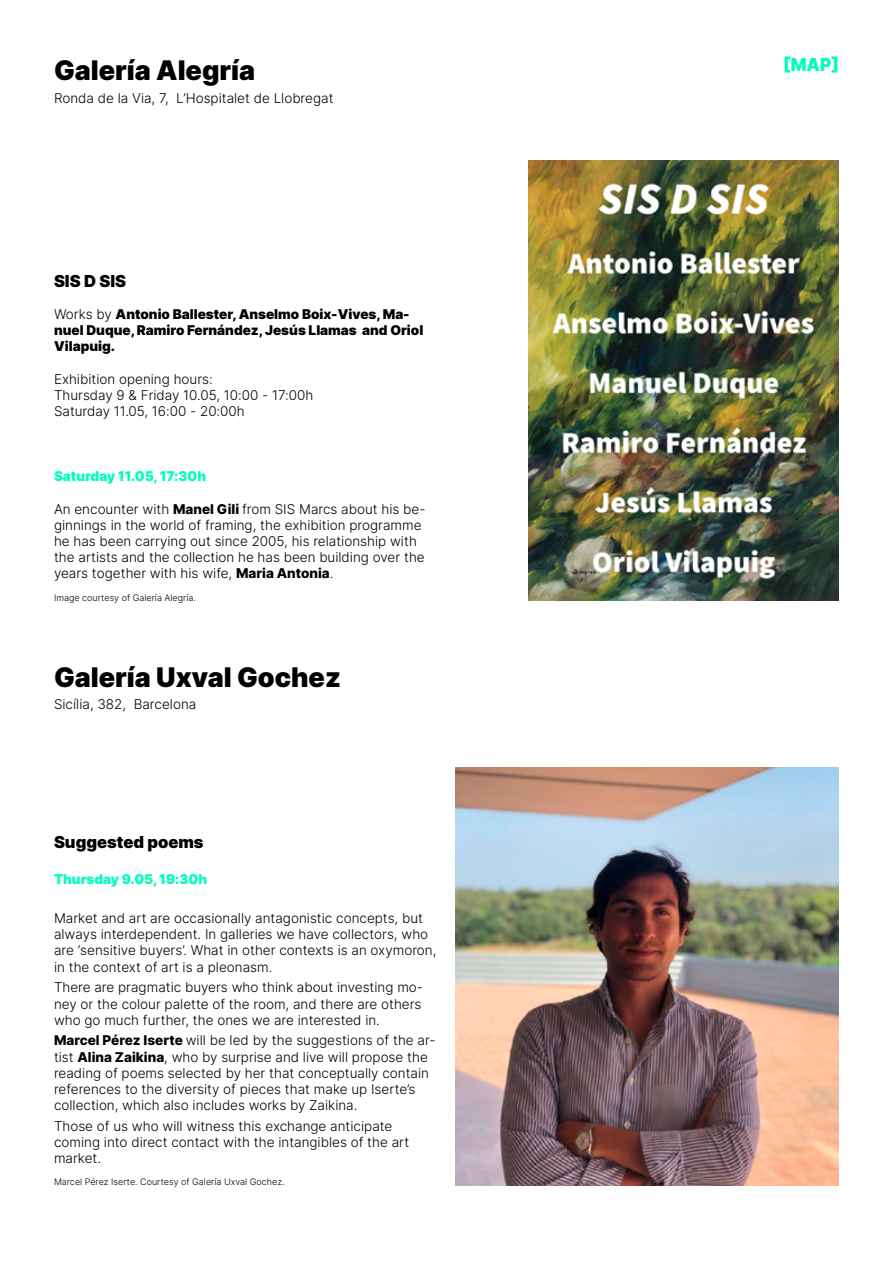
<style>
.page{position:relative;width:893px;height:1263px;background:#fff}
.page>*{position:absolute;margin:0;border:0;box-sizing:border-box;transform-origin:0 0}
.t1{font:900 27px "Inter";color:#000}
.t2{font:900 18px "Inter";color:#0fb;scale:.95 1}
.t3{font:900 16.5px "Inter";color:#000}
.t4{font:300 13.5px/16.2px "Inter";color:#000}
.t5{font:900 13.5px/16.2px "Inter";color:#000}
.t6{font:900 13.5px "Inter";color:#0fb}
.t7{font:300 9px "Inter";color:#000}
.s1{font-weight:300}
.s2{font-weight:800}
</style>
<div class="page">
<img style="left:528px;top:161px;width:311px;height:440px">
<img style="left:455px;top:767px;width:384px;height:418px">
<h1 class="t1" style="left:54px;top:51px;width:203px">Galería Alegría</h1>
<p class="t4" style="left:54px;top:89px;width:281px">Ronda de la Via, 7, L’Hospitalet de Llobregat</p>
<p class="t3" style="left:54px;top:269px;width:74px">SIS D SIS</p>
<p class="t5" style="left:54px;top:306px;width:371px"><span class="s1">Works by</span> Antonio Ballester, Anselmo Boix-Vives, Ma&shy;nuel Duque, Ramiro Fernández, Jesús Llamas and Oriol<br>Vilapuig.</p>
<p class="t4" style="left:54px;top:371px;width:261px">Exhibition opening hours:<br>Thursday 9 &amp; Friday 10.05, 10:00 - 17:00h<br>Saturday 11.05, 16:00 - 20:00h</p>
<p class="t6" style="left:54px;top:466px;width:154px">Saturday 11.05, 17:30h</p>
<p class="t4" style="left:54px;top:500px;width:373px">An encounter with <span class="s2">Manel Gili</span> from SIS Marcs about his be&shy;ginnings in the world of framing, the exhibition programme he has been carrying out since 2005, his relationship with the artists and the collection he has been building over the years together with his wife, <span class="s2">Maria Antonia</span>.</p>
<p class="t7" style="left:54px;top:591px;width:143px">Image courtesy of Galería Alegría.</p>
<h1 class="t1" style="left:54px;top:657px;width:289px">Galería Uxval Gochez</h1>
<p class="t4" style="left:54px;top:696px;width:144px">Sicília, 382, Barcelona</p>
<p class="t3" style="left:54px;top:830px;width:151px">Suggested poems</p>
<p class="t6" style="left:54px;top:870px;width:155px">Thursday 9.05, 19:30h</p>
<p class="t4" style="left:54px;top:910px;width:384px">Market and art are occasionally antagonistic concepts, but always interdependent. In galleries we have collectors, who are ‘sensitive buyers’. What in other contexts is an oxymoron, in the context of art is a pleonasm.</p>
<p class="t4" style="left:54px;top:979px;width:370px;text-align:justify">There are pragmatic buyers who think about investing mo&shy;ney or the colour palette of the room, and there are others who go much further, the ones we are interested in.</p>
<p class="t4" style="left:54px;top:1032px;width:383px"><span class="s2">Marcel Pérez Iserte</span> will be led by the suggestions of the ar&shy;tist <span class="s2">Alina Zaikina</span>, who by surprise and live will propose the reading of poems selected by her that conceptually contain references to the diversity of pieces that make up Iserte’s collection, which also includes works by Zaikina.</p>
<p class="t4" style="left:54px;top:1118px;width:357px">Those of us who will witness this exchange anticipate coming into direct contact with the intangibles of the art market.</p>
<p class="t7" style="left:54px;top:1175px;width:232px">Marcel Pérez Iserte. Courtesy of Galería Uxval Gochez.</p>
<h2 class="t2" style="left:783px;top:52px;width:60px">[MAP]</h2>
</div>
